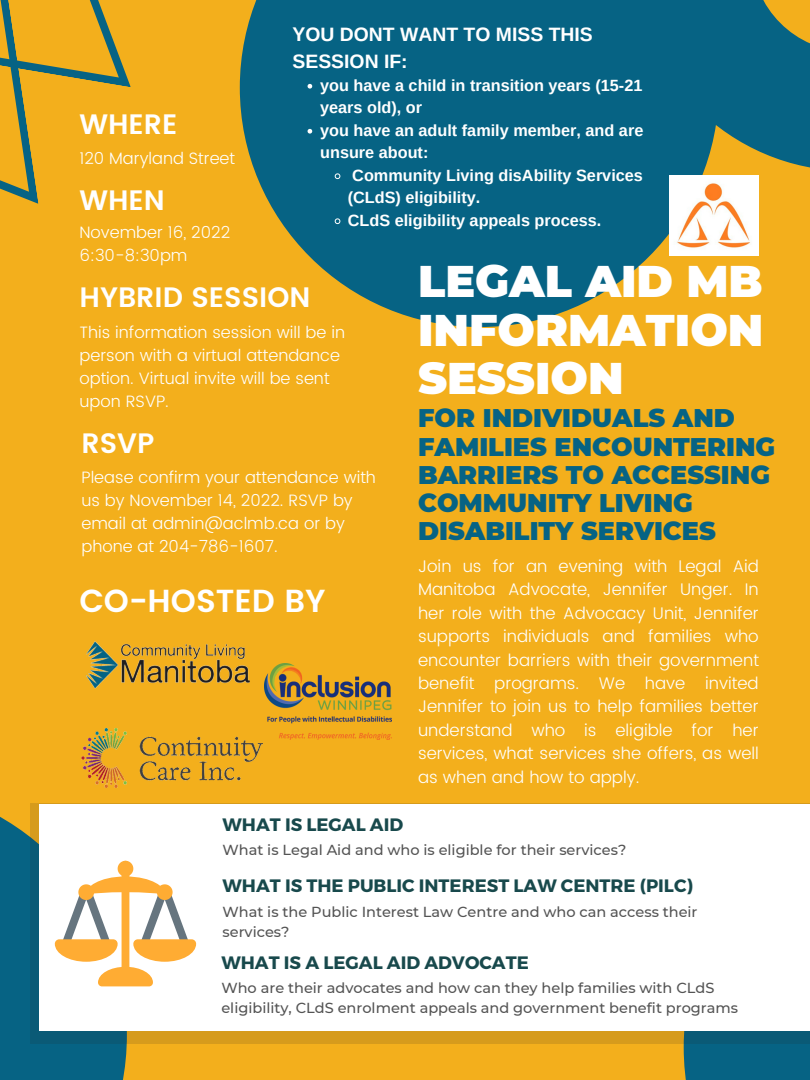
<style>
.page{position:relative;width:810px;height:1080px;background:#f3af1c}
.page>*{position:absolute;margin:0;border:0;box-sizing:border-box;transform-origin:0 0}
.t1{font:900 44.25px/48.8px "Montserrat";color:#fff;text-align:justify}
.t2{font:600 31.88px "Poppins";color:#fff}
.t3{font:600 28.06px "Poppins";color:#fff}
.t4{font:900 25.5px/28.1px "Montserrat";color:#066384}
.t5{font:700 19.38px/26.8px "Arimo";color:#fff}
.t6{font:700 17.94px "Montserrat";color:#18494c}
.t7{font:300 16.81px/23.4px "Poppins";color:#fff;text-align:justify}
.t8{font:300 16.5px/23px "Poppins";color:#fff}
.t9{font:700 16.25px/22.5px "Arimo";color:#fff}
.t10{font:500 14.5px/20.2px "Montserrat";color:#545454}
</style>
<div class="page">
<svg style="left:719px;top:0;width:91px;height:168px"></svg>
<div style="left:684px;top:1044px;width:126px;height:36px;background:#066384"></div>
<svg style="left:0;top:787px;width:127px;height:293px;fill:#066384"></svg>
<svg style="left:30px;top:803px;width:780px;height:241px;fill:#d69b1c"></svg>
<div style="left:39px;top:804px;width:771px;height:227px;background:#fff"></div>
<img style="left:264px;top:664px;width:128px;height:76px">
<img style="left:86px;top:641px;width:184px;height:49px">
<svg style="left:55px;top:861px;width:141px;height:125px"></svg>
<img style="left:81px;top:729px;width:182px;height:58px">
<svg style="left:0;top:0;width:131px;height:204px"></svg>
<svg style="left:240px;top:0;width:479px;height:327px;fill:#066384"></svg>
<img style="left:669px;top:175px;width:90px;height:80px">
<svg style="left:308px;top:84px;width:4px;height:5px"></svg>
<svg style="left:308px;top:129px;width:4px;height:5px"></svg>
<svg style="left:335px;top:173px;width:5px;height:6px"></svg>
<svg style="left:335px;top:218px;width:5px;height:6px"></svg>
<p class="t5" style="left:293px;top:21px;width:302px">YOU DONT WANT TO MISS THIS<br>SESSION IF:</p>
<p class="t9" style="left:320px;top:74px;width:325px">you have a child in transition years (15-21 years old), or<br>you have an adult family member, and are unsure about:</p>
<p class="t9" style="left:348px;top:164px;width:297px">Community Living disAbility Services (CLdS) eligibility.<br>CLdS eligibility appeals process.</p>
<h3 class="t3" style="left:79px;top:108px;width:100px">WHERE</h3>
<p class="t8" style="left:79px;top:147px;width:157px">120 Maryland Street</p>
<h3 class="t3" style="left:79px;top:184px;width:87px">WHEN</h3>
<p class="t8" style="left:79px;top:221px;width:152px">November 16, 2022<br>6:30-8:30pm</p>
<h1 class="t1" style="left:418px;top:257px;width:347px">LEGAL AID MB INFORMATION SESSION</h1>
<h3 class="t4" style="left:418px;top:404px;width:359px">FOR INDIVIDUALS AND<br>FAMILIES ENCOUNTERING<br>BARRIERS TO ACCESSING<br>COMMUNITY LIVING<br>DISABILITY SERVICES</h3>
<p class="t7" style="left:418px;top:554px;width:343px">Join us for an evening with Legal Aid Manitoba Advocate, Jennifer Unger. In her role with the Advocacy Unit, Jennifer supports individuals and families who encounter barriers with their government benefit programs. We have invited Jennifer to join us to help families better understand who is eligible for her services, what services she offers, as well as when and how to apply.</p>
<h3 class="t3" style="left:79px;top:281px;width:232px">HYBRID SESSION</h3>
<p class="t8" style="left:79px;top:321px;width:267px">This information session will be in person with a virtual attendance option. Virtual invite will be sent upon RSVP.</p>
<h3 class="t3" style="left:81px;top:427px;width:74px">RSVP</h3>
<p class="t8" style="left:81px;top:466px;width:296px">Please confirm your attendance with us by November 14, 2022. RSVP by email at admin@aclmb.ca or by phone at 204-786-1607.</p>
<h2 class="t2" style="left:79px;top:582px;width:248px">CO-HOSTED BY</h2>
<p class="t6" style="left:223px;top:812px;width:182px">WHAT IS LEGAL AID</p>
<p class="t10" style="left:223px;top:840px;width:405px">What is Legal Aid and who is eligible for their services?</p>
<p class="t6" style="left:223px;top:874px;width:472px">WHAT IS THE PUBLIC INTEREST LAW CENTRE (PILC)</p>
<p class="t10" style="left:223px;top:902px;width:477px">What is the Public Interest Law Centre and who can access their services?</p>
<p class="t6" style="left:221px;top:951px;width:309px">WHAT IS A LEGAL AID ADVOCATE</p>
<p class="t10" style="left:221px;top:978px;width:518px">Who are their advocates and how can they help families with CLdS eligibility, CLdS enrolment appeals and government benefit programs</p>
</div>
